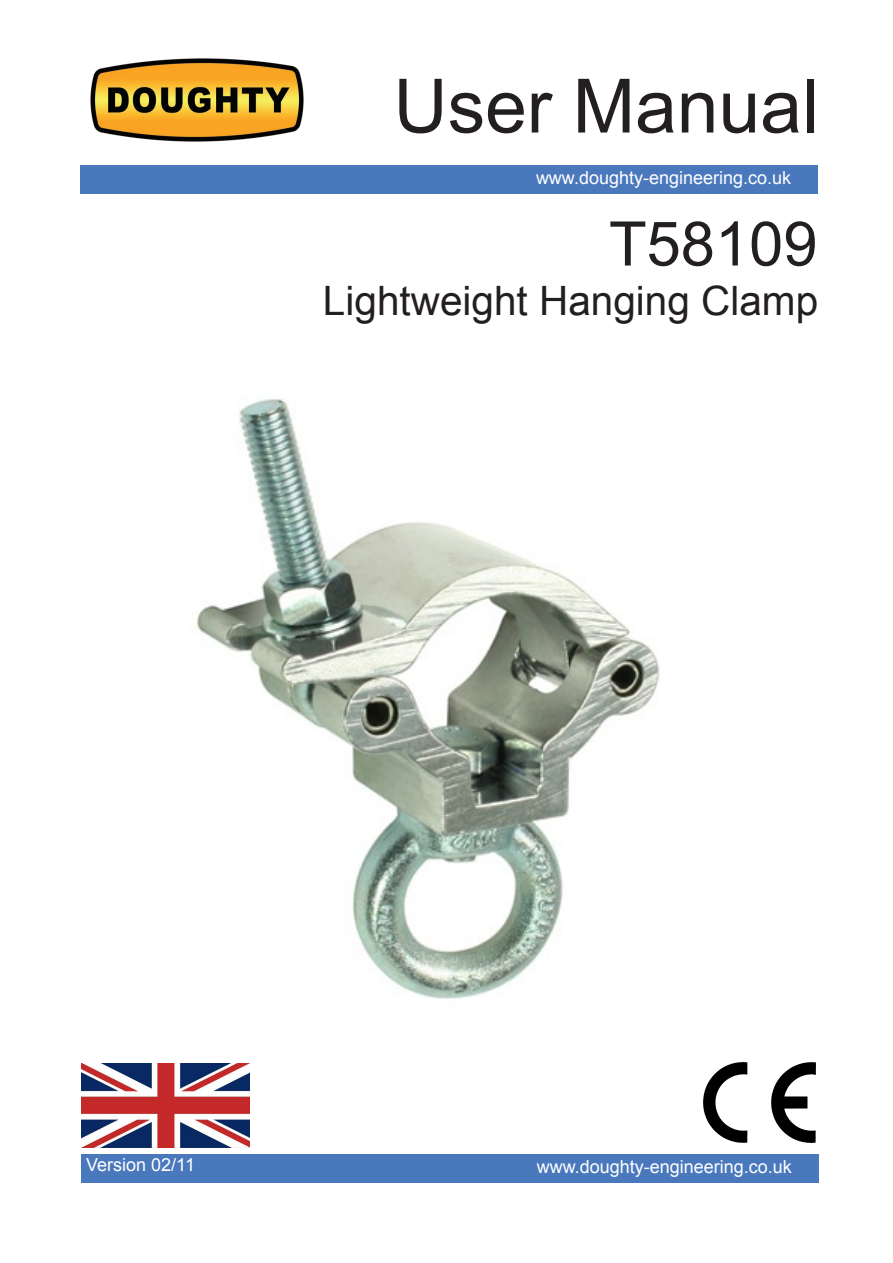
<style>
.page{position:relative;width:893px;height:1263px;background:#fff}
.page>*{position:absolute;margin:0;border:0;box-sizing:border-box;transform-origin:0 0}
.t1{font:75px "Arial";color:#231f20}
.t2{font:61.5px "Arial";color:#231f20}
.t3{font:40.5px "Arial";color:#231f20}
.t4{font:18px "Arial";color:#fff}
</style>
<div class="page">
<div style="left:81px;top:1154px;width:738px;height:29px;background:#4a78bd"></div>
<div style="left:80px;top:165px;width:738px;height:28px;background:#4a78bd"></div>
<img style="left:91px;top:59px;width:212px;height:82px">
<img style="left:197px;top:398px;width:463px;height:687px">
<img style="left:703px;top:1062px;width:113px;height:80px">
<img style="left:81px;top:1063px;width:168px;height:85px">
<h1 class="t1" style="left:393px;top:57px;width:427px">User Manual</h1>
<p class="t4" style="left:536px;top:166px;width:257px">www.doughty-engineering.co.uk</p>
<h2 class="t2" style="left:609px;top:204px;width:210px">T58109</h2>
<h3 class="t3" style="left:323px;top:274px;width:497px">Lightweight Hanging Clamp</h3>
<p class="t4" style="left:86px;top:1153px;width:110px">Version 02/11</p>
<p class="t4" style="left:537px;top:1155px;width:257px">www.doughty-engineering.co.uk</p>
</div>
